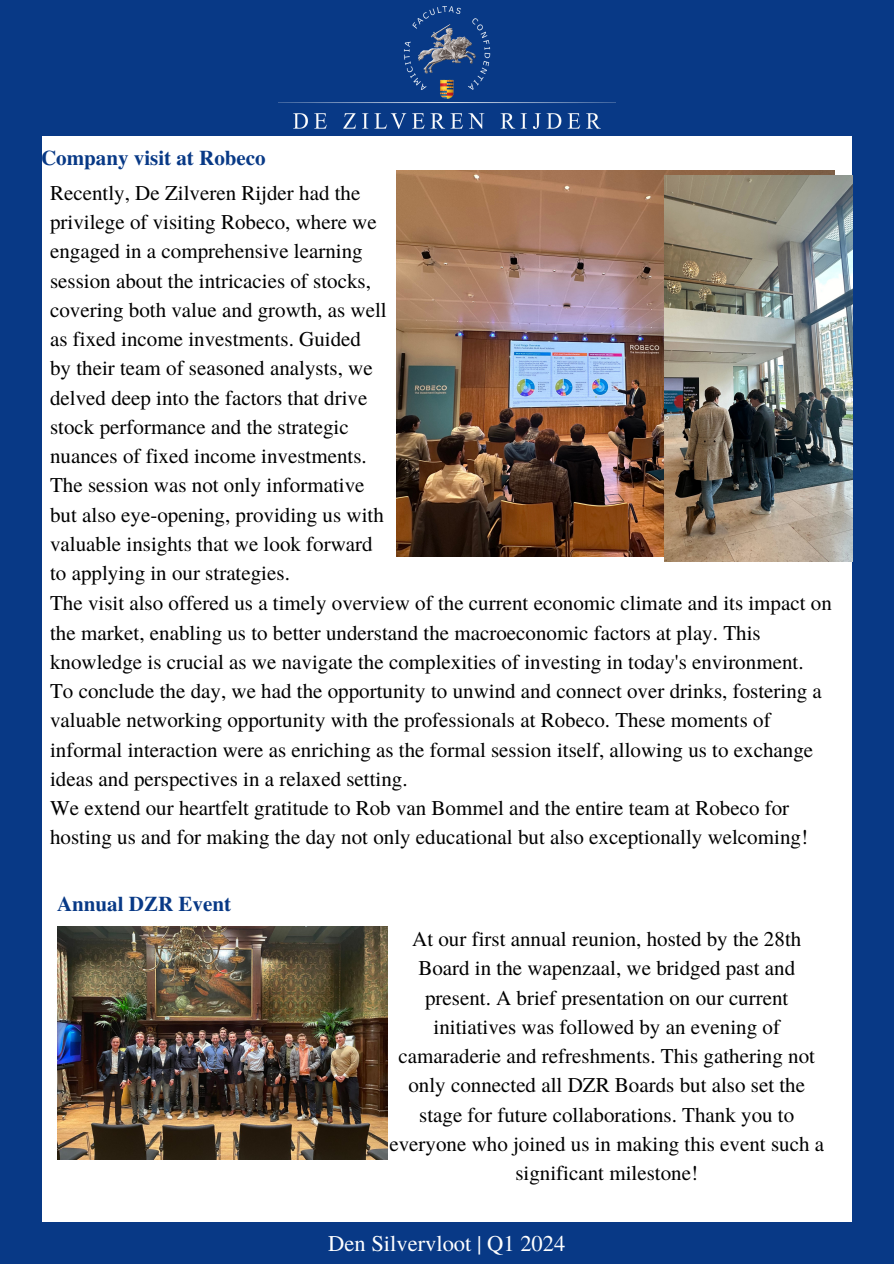
<style>
.page{position:relative;width:894px;height:1264px;background:#fff}
.page>*{position:absolute;margin:0;border:0;box-sizing:border-box;transform-origin:0 0}
.t1{font:22.5px "Te X Gyre Termes";color:#fff}
.t2{font:21px/29.2px "Te X Gyre Termes";color:#000}
.t3{font:700 21px "Te X Gyre Termes";color:#083986}
</style>
<div class="page">
<div style="left:0;top:0;width:41px;height:1263px;background:#083986"></div>
<div style="left:852px;top:0;width:41px;height:1263px;background:#083986"></div>
<div style="left:0;top:1222px;width:893px;height:41px;background:#083986"></div>
<div style="left:0;top:0;width:893px;height:135px;background:#083986"></div>
<img style="left:278px;top:6px;width:337px;height:123px">
<img style="left:57px;top:926px;width:330px;height:233px">
<img style="left:396px;top:170px;width:437px;height:386px">
<img style="left:664px;top:175px;width:188px;height:386px">
<p class="t3" style="left:41px;top:141px;width:226px">Company visit at Robeco</p>
<p class="t2" style="left:50px;top:177px;width:338px">Recently, De Zilveren Rijder had the privilege of visiting Robeco, where we engaged in a comprehensive learning session about the intricacies of stocks, covering both value and growth, as well as fixed income investments. Guided by their team of seasoned analysts, we delved deep into the factors that drive stock performance and the strategic nuances of fixed income investments.<br>The session was not only informative but also eye-opening, providing us with valuable insights that we look forward to applying in our strategies.</p>
<p class="t2" style="left:50px;top:587px;width:783px">The visit also offered us a timely overview of the current economic climate and its impact on the market, enabling us to better understand the macroeconomic factors at play. This knowledge is crucial as we navigate the complexities of investing in today's environment.<br>To conclude the day, we had the opportunity to unwind and connect over drinks, fostering a valuable networking opportunity with the professionals at Robeco. These moments of informal interaction were as enriching as the formal session itself, allowing us to exchange ideas and perspectives in a relaxed setting.<br>We extend our heartfelt gratitude to Rob van Bommel and the entire team at Robeco for hosting us and for making the day not only educational but also exceptionally welcoming!</p>
<p class="t3" style="left:57px;top:887px;width:175px">Annual DZR Event</p>
<p class="t2" style="left:389px;top:923px;width:436px;text-align:center">At our first annual reunion, hosted by the 28th Board in the wapenzaal, we bridged past and present. A brief presentation on our current initiatives was followed by an evening of camaraderie and refreshments. This gathering not only connected all DZR Boards but also set the stage for future collaborations. Thank you to everyone who joined us in making this event such a significant milestone!</p>
<p class="t1" style="left:328px;top:1226px;width:238px">Den Silvervloot | Q1 2024</p>
</div>
